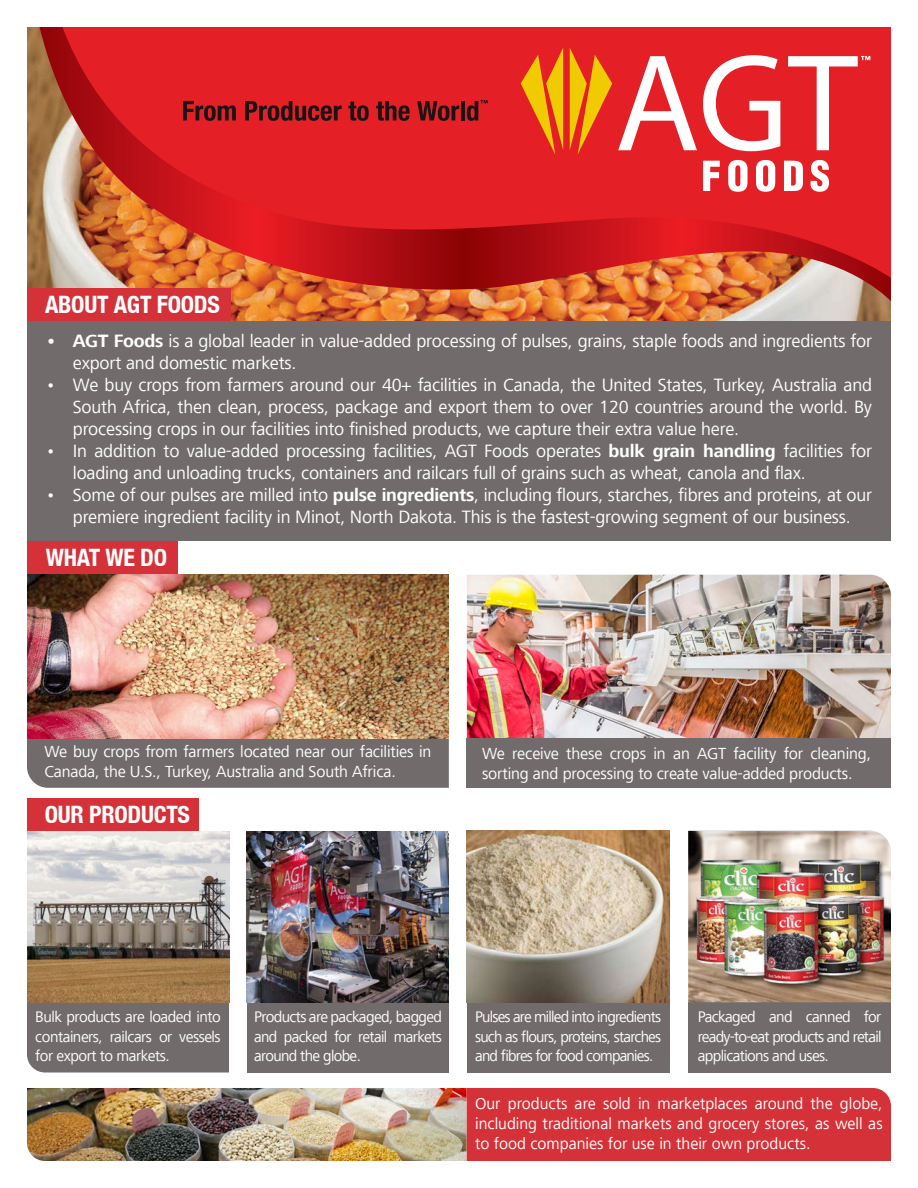
<style>
.page{position:relative;width:918px;height:1188px;background:#fff}
.page>*{position:absolute;margin:0;border:0;box-sizing:border-box;transform-origin:0 0}
.t1{font:700 condensed 24px "Helvetica Neue";letter-spacing:-.01em;color:#fff}
.t2{font:18.3px/22px "Frutiger Next LT";letter-spacing:-.01em;color:#fff}
.t3{font:16.5px/19.8px "Frutiger Next LT";letter-spacing:-.01em;color:#fff}
.t4{font:15.75px/19.5px "Frutiger Next LT";letter-spacing:-.04em;color:#fff;text-align:justify}
.s1{font-weight:700}
</style>
<div class="page">
<div style="left:27px;top:798px;width:172px;height:33px;background:#d43238"></div>
<img style="left:27px;top:285px;width:864px;height:37px">
<div style="left:27px;top:541px;width:150px;height:34px;background:#d43238"></div>
<svg style="left:40px;top:27px;width:851px;height:274px;background:#d8322c"></svg>
<svg style="left:521px;top:48px;width:42px;height:107px;background:#e96a15"></svg>
<svg style="left:570px;top:48px;width:42px;height:107px;background:#e96a15"></svg>
<svg style="left:618px;top:56px;width:79px;height:94px"></svg>
<svg style="left:703px;top:55px;width:77px;height:96px"></svg>
<svg style="left:703px;top:161px;width:17px;height:30px"></svg>
<svg style="left:728px;top:160px;width:20px;height:32px"></svg>
<svg style="left:756px;top:160px;width:19px;height:32px"></svg>
<svg style="left:784px;top:161px;width:19px;height:30px"></svg>
<svg style="left:811px;top:160px;width:18px;height:32px"></svg>
<svg style="left:788px;top:56px;width:82px;height:94px"></svg>
<svg style="left:183px;top:101px;width:53px;height:20px"></svg>
<svg style="left:245px;top:101px;width:97px;height:20px;background:#88191d"></svg>
<svg style="left:348px;top:102px;width:21px;height:19px"></svg>
<svg style="left:376px;top:101px;width:34px;height:20px"></svg>
<svg style="left:417px;top:101px;width:42px;height:20px"></svg>
<hr style="left:461px;top:101px;width:4px;height:19px;background:#1a1415">
<svg style="left:467px;top:100px;width:21px;height:21px"></svg>
<div style="left:27px;top:288px;width:203px;height:34px;background:#d43238"></div>
<div style="left:27px;top:322px;width:864px;height:219px;background:#716c6b"></div>
<div style="left:27px;top:1002px;width:202px;height:71px;background:#716c6b"></div>
<img style="left:27px;top:831px;width:202px;height:171px">
<div style="left:27px;top:738px;width:422px;height:50px;background:#716c6b"></div>
<div style="left:467px;top:1002px;width:203px;height:70px;background:#716c6b"></div>
<div style="left:688px;top:1002px;width:203px;height:70px;background:#716c6b"></div>
<img style="left:27px;top:575px;width:422px;height:163px">
<div style="left:247px;top:1002px;width:202px;height:70px;background:#716c6b"></div>
<img style="left:247px;top:831px;width:202px;height:171px">
<img style="left:467px;top:831px;width:203px;height:171px">
<img style="left:688px;top:831px;width:203px;height:171px">
<div style="left:467px;top:738px;width:424px;height:50px;background:#716c6b"></div>
<img style="left:467px;top:575px;width:424px;height:163px">
<div style="left:466px;top:1088px;width:425px;height:73px;background:#d43238"></div>
<img style="left:27px;top:1088px;width:439px;height:73px">
<p class="t1" style="left:45px;top:290px;width:176px">ABOUT AGT FOODS</p>
<p class="t2" style="left:73px;top:330px;width:801px;text-indent:-27px"><span class="s1">• AGT Foods</span> is a global leader in value-added processing of pulses, grains, staple foods and ingredients for export and domestic markets.</p>
<p class="t2" style="left:73px;top:374px;width:801px;text-align:justify;text-indent:-27px">• We buy crops from farmers around our 40+ facilities in Canada, the United States, Turkey, Australia and South Africa, then clean, process, package and export them to over 120 countries around the world. By processing crops in our facilities into finished products, we capture their extra value here.</p>
<p class="t2" style="left:73px;top:440px;width:801px;text-indent:-27px">• In addition to value-added processing facilities, AGT Foods operates <span class="s1">bulk grain handling</span> facilities for loading and unloading trucks, containers and railcars full of grains such as wheat, canola and flax.</p>
<p class="t2" style="left:46px;top:484px;width:828px;text-align:center">• Some of our pulses are milled into <span class="s1">pulse ingredients</span>, including flours, starches, fibres and proteins, at our premiere ingredient facility in Minot, North Dakota. This is the fastest-growing segment of our business.</p>
<p class="t1" style="left:46px;top:543px;width:123px">WHAT WE DO</p>
<p class="t3" style="left:44px;top:742px;width:389px">We buy crops from farmers located near our facilities in<br>Canada, the U.S., Turkey, Australia and South Africa.</p>
<p class="t1" style="left:45px;top:800px;width:147px">OUR PRODUCTS</p>
<p class="t3" style="left:482px;top:744px;width:391px">We receive these crops in an AGT facility for cleaning, sorting and processing to create value-added products.</p>
<p class="t4" style="left:35px;top:1007px;width:187px">Bulk products are loaded into containers, railcars or vessels for export to markets.</p>
<p class="t4" style="left:254px;top:1007px;width:189px">Products are packaged, bagged and packed for retail markets around the globe.</p>
<p class="t4" style="left:475px;top:1007px;width:188px">Pulses are milled into ingredients such as flours, proteins, starches and fibres for food companies.</p>
<p class="t4" style="left:698px;top:1007px;width:185px">Packaged and canned for ready-to-eat products and retail applications and uses.</p>
<p class="t3" style="left:475px;top:1094px;width:409px;text-align:justify">Our products are sold in marketplaces around the globe, including traditional markets and grocery stores, as well as to food companies for use in their own products.</p>
</div>
